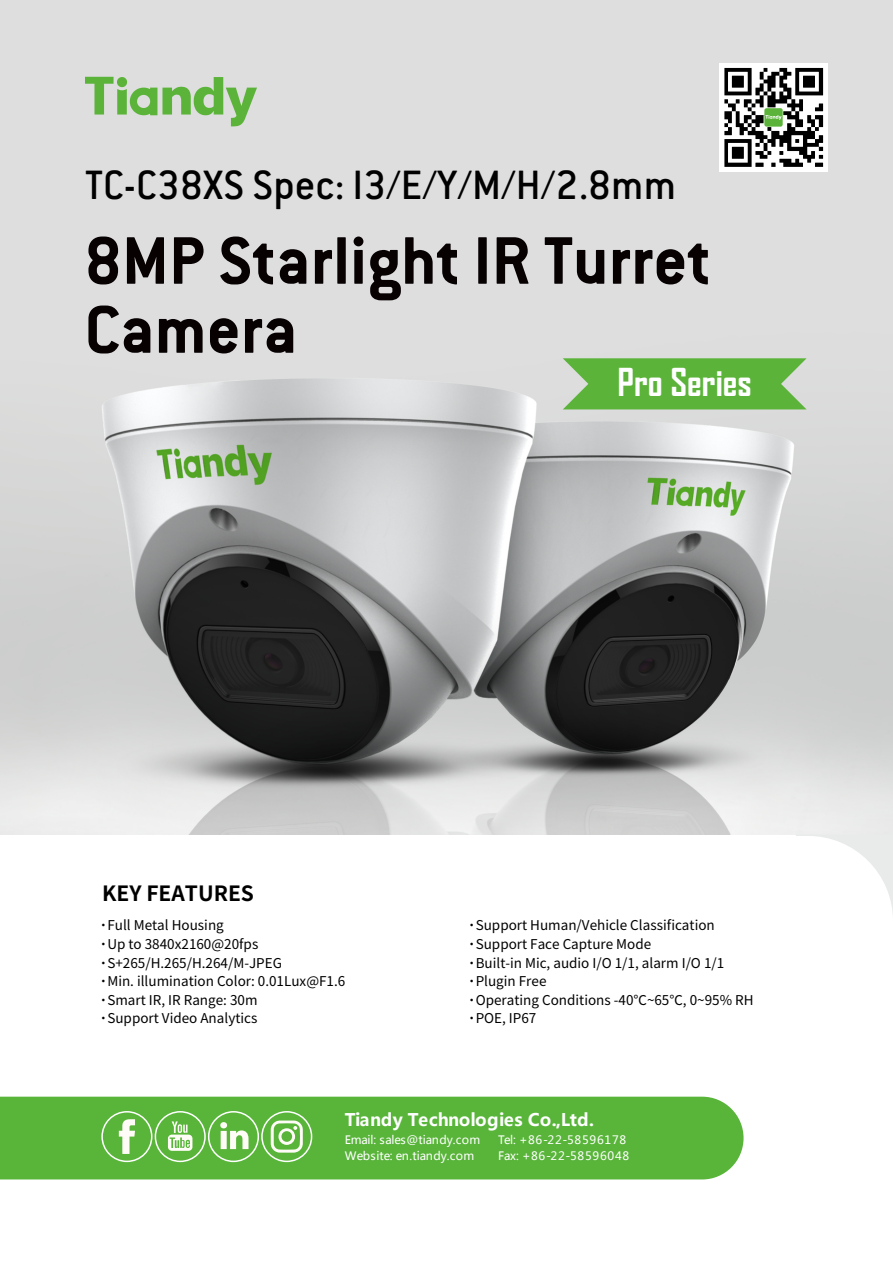
<style>
.page{position:relative;width:893px;height:1263px;background:#fff}
.page>*{position:absolute;margin:0;border:0;box-sizing:border-box;transform-origin:0 0}
.t1{font:700 73.8px/69px "Conduit ITC Std";color:#070102}
.t2{font:500 45px "Conduit ITC";color:#010101}
.t3{font:700 36.9px "Agency FB";color:#fff}
.t4{font:700 21px "Source Han Sans CN";color:#000}
.t5{font:700 17.25px "Microsoft Ya Hei";letter-spacing:.005em;color:#fff}
.t6{font:13.5px/18.6px "Source Han Sans CN";color:#000}
.t7{font:11.55px/15.8px "Microsoft Ya Hei";letter-spacing:.015em;color:#fff}
.t8{font:11.55px/16px "Microsoft Ya Hei";letter-spacing:.065em;color:#fff}
.s1{font-weight:700}
</style>
<div class="page">
<img style="left:0;top:0;width:893px;height:835px">
<svg style="left:796px;top:834px;width:97px;height:79px"></svg>
<div style="left:0;top:1097px;width:743px;height:82px;background:#58b539"></div>
<div style="left:101px;top:1111px;width:51px;height:51px;border:2px solid #fff;border-radius:50%"></div>
<svg style="left:119px;top:1119px;width:16px;height:35px"></svg>
<div style="left:155px;top:1111px;width:51px;height:51px;border:2px solid #fff;border-radius:50%"></div>
<svg style="left:168px;top:1121px;width:24px;height:30px"></svg>
<div style="left:208px;top:1111px;width:51px;height:51px;border:2px solid #fff;border-radius:50%"></div>
<svg style="left:220px;top:1122px;width:28px;height:27px"></svg>
<div style="left:261px;top:1111px;width:51px;height:51px;border:2px solid #fff;border-radius:50%"></div>
<svg style="left:271px;top:1120px;width:32px;height:33px"></svg>
<svg style="left:85px;top:77px;width:172px;height:49px;background:#abcd9e"></svg>
<svg style="left:563px;top:358px;width:243px;height:51px;background:#68b84a"></svg>
<div style="left:719px;top:63px;width:109px;height:109px;background:#fff"></div>
<svg style="left:724px;top:68px;width:99px;height:99px"></svg>
<h2 class="t2" style="left:85px;top:158px;width:592px">TC-C38XS Spec: I3/E/Y/M/H/2.8mm</h2>
<h1 class="t1" style="left:85px;top:224px;width:628px">8MP Starlight IR Turret<br>Camera</h1>
<h3 class="t3" style="left:617px;top:360px;width:136px">Pro Series</h3>
<h3 class="t4" style="left:102px;top:882px;width:153px">KEY FEATURES</h3>
<p class="t6" style="left:99px;top:916px;width:247px"><span class="s1">·</span>Full Metal Housing<br><span class="s1">·</span>Up to 3840x2160@20fps <span class="s1">·</span>S+265/H.265/H.264/M-JPEG<br><span class="s1">·</span>Min. illumination Color: 0.01Lux@F1.6 <span class="s1">·</span>Smart IR, IR Range: 30m<br><span class="s1">·</span>Support Video Analytics</p>
<p class="t6" style="left:468px;top:916px;width:287px"><span class="s1">·</span>Support Human/Vehicle Classification <span class="s1">·</span>Support Face Capture Mode<br><span class="s1">·</span>Built-in Mic, audio I/O 1/1, alarm I/O 1/1 <span class="s1">·</span>Plugin Free<br><span class="s1">·</span>Operating Conditions -40℃~65℃, 0~95% RH <span class="s1">·</span>POE, IP67</p>
<p class="t5" style="left:345px;top:1108px;width:251px">Tiandy Technologies Co.,Ltd.</p>
<p class="t7" style="left:345px;top:1131px;width:137px">Email: sales@tiandy.com<br>Website: en.tiandy.com</p>
<p class="t8" style="left:498px;top:1131px;width:133px">Tel: +86-22-58596178<br>Fax: +86-22-58596048</p>
</div>
